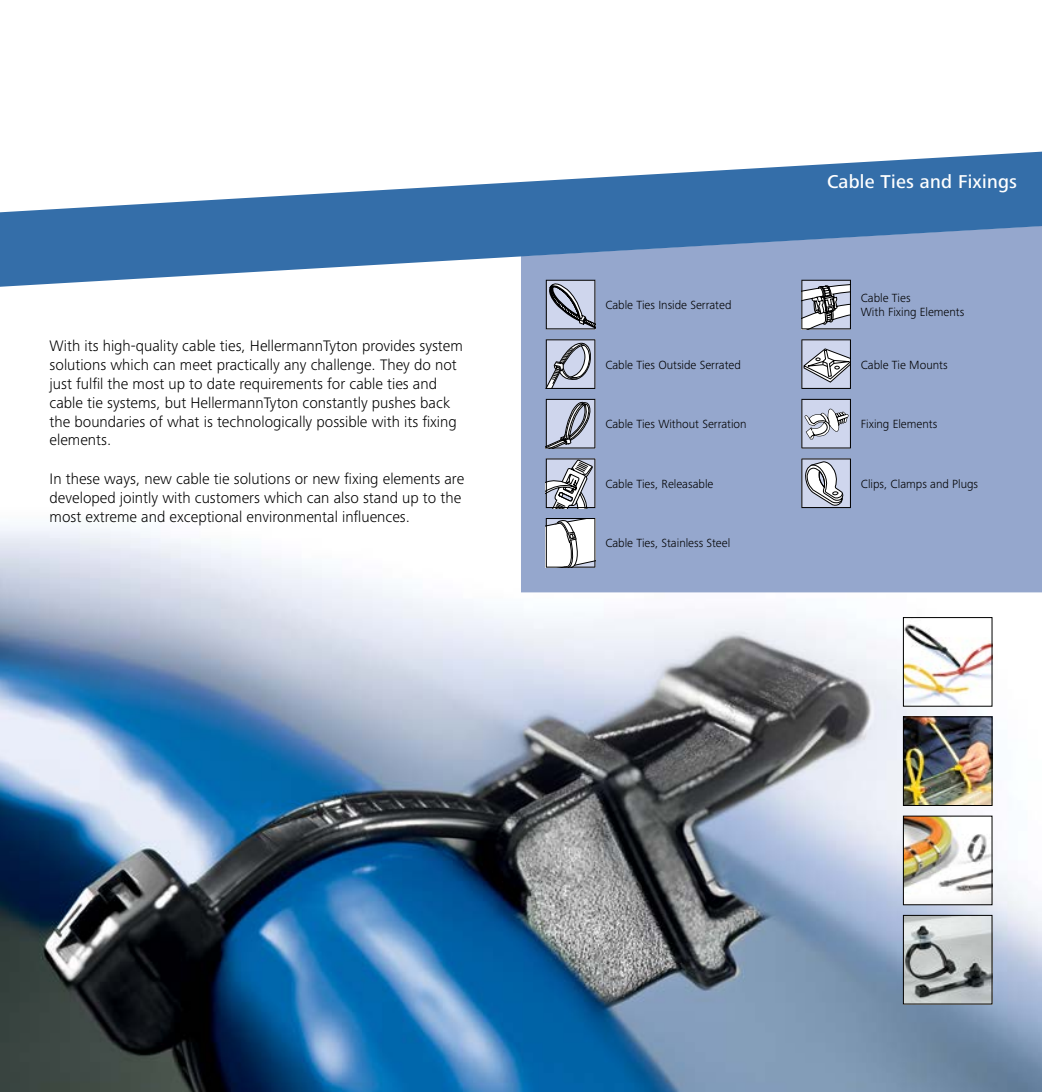
<style>
.page{position:relative;width:1042px;height:1092px;background:#fff}
.page>*{position:absolute;margin:0;border:0;box-sizing:border-box;transform-origin:0 0}
.t1{font:500 19.25px "Frutiger Next LTW1 G";letter-spacing:.015em;color:#fff}
.t2{font:300 15.75px/18.9px "Frutiger Next LTW1 G";color:#000}
.t3{font:300 12.25px/14.9px "Frutiger Next LTW1 G";color:#000}
</style>
<div class="page">
<img style="left:0;top:525px;width:1042px;height:566px">
<svg style="left:521px;top:287px;width:521px;height:335px;background:#9eafd1"></svg>
<svg style="left:0;top:152px;width:1042px;height:135px;fill:#346ea9"></svg>
<svg style="left:546px;top:280px;width:49px;height:49px;background:#9fa4b4"></svg>
<svg style="left:801px;top:280px;width:50px;height:49px"></svg>
<svg style="left:546px;top:339px;width:49px;height:50px;background:#a4a9b8"></svg>
<svg style="left:801px;top:339px;width:54px;height:50px;background:#adb1c0"></svg>
<svg style="left:546px;top:399px;width:49px;height:49px;background:#a2a7b7"></svg>
<svg style="left:801px;top:399px;width:50px;height:49px;background:#b7bbca"></svg>
<svg style="left:546px;top:458px;width:49px;height:50px"></svg>
<svg style="left:801px;top:458px;width:50px;height:50px"></svg>
<svg style="left:546px;top:518px;width:49px;height:49px"></svg>
<img style="left:905px;top:619px;width:85px;height:85px">
<div style="left:903px;top:617px;width:89px;height:89px;border:1px solid #000"></div>
<img style="left:905px;top:718px;width:85px;height:85px">
<div style="left:903px;top:716px;width:89px;height:89px;border:1px solid #000"></div>
<img style="left:905px;top:817px;width:85px;height:86px">
<img style="left:905px;top:916px;width:85px;height:86px">
<div style="left:903px;top:914px;width:89px;height:90px;border:1px solid #000"></div>
<p class="t2" style="left:50px;top:336px;width:415px">With its high-quality cable ties, HellermannTyton provides system solutions which can meet practically any challenge. They do not just fulfil the most up to date requirements for cable ties and cable tie systems, but HellermannTyton constantly pushes back the boundaries of what is technologically possible with its fixing elements.</p>
<p class="t2" style="left:50px;top:469px;width:416px">In these ways, new cable tie solutions or new fixing elements are developed jointly with customers which can also stand up to the most extreme and exceptional environmental influences.</p>
<p class="t1" style="left:827px;top:170px;width:192px">Cable Ties and Fixings</p>
<p class="t3" style="left:605px;top:297px;width:128px">Cable Ties Inside Serrated</p>
<p class="t3" style="left:861px;top:290px;width:105px">Cable Ties<br>With Fixing Elements</p>
<p class="t3" style="left:605px;top:357px;width:137px">Cable Ties Outside Serrated</p>
<p class="t3" style="left:861px;top:357px;width:88px">Cable Tie Mounts</p>
<p class="t3" style="left:605px;top:416px;width:143px">Cable Ties Without Serration</p>
<p class="t3" style="left:861px;top:416px;width:78px">Fixing Elements</p>
<p class="t3" style="left:605px;top:476px;width:110px">Cable Ties, Releasable</p>
<p class="t3" style="left:861px;top:476px;width:119px">Clips, Clamps and Plugs</p>
<p class="t3" style="left:605px;top:535px;width:126px">Cable Ties, Stainless Steel</p>
</div>
